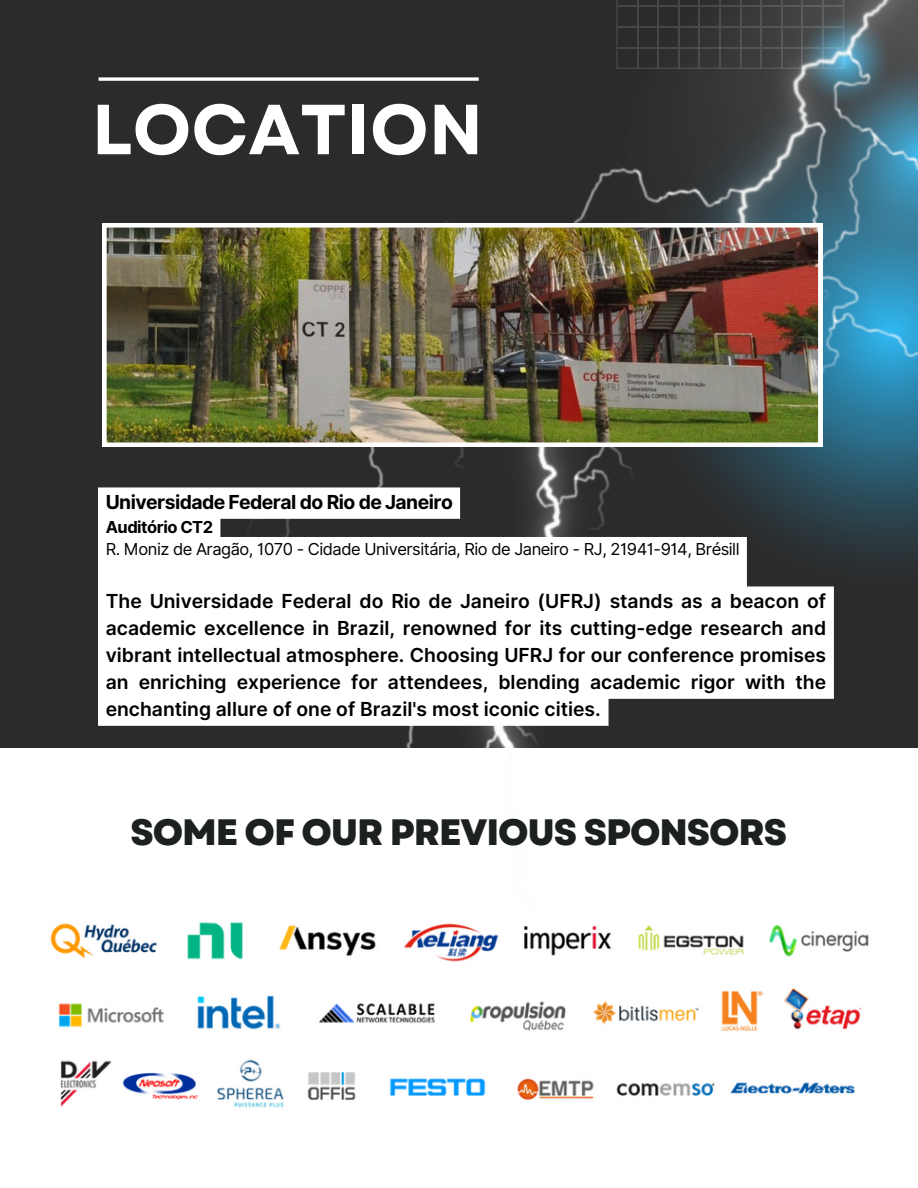
<style>
.page{position:relative;width:918px;height:1188px;background:#fff}
.page>*{position:absolute;margin:0;border:0;box-sizing:border-box;transform-origin:0 0}
.t1{font:700 70.65px "Garet";color:#fff}
.t2{font:800 36.75px "Garet";letter-spacing:-.03em;color:#1c2120}
.t3{font:600 19.35px/27px "Inter";color:#000;text-align:justify}
.t4{font:700 19.35px "Inter";letter-spacing:-.03em;color:#000}
.t5{font:16.5px "Inter";letter-spacing:-.03em;color:#000}
.t6{font:700 16.5px "Inter";letter-spacing:-.03em;color:#000}
</style>
<div class="page">
<div style="left:0;top:0;width:918px;height:748px;background:#2b2b2b"></div>
<img style="left:368px;top:168px;width:550px;height:580px">
<svg style="left:616px;top:0;width:302px;height:250px"></svg>
<hr style="left:617px;top:47px;width:227px;height:1px;background:#fff">
<hr style="left:617px;top:26px;width:227px;height:2px;background:#fff">
<hr style="left:617px;top:6px;width:227px;height:1px;background:#fff">
<hr style="left:822px;top:0;width:2px;height:68px;background:#fff">
<hr style="left:802px;top:0;width:1px;height:68px;background:#fff">
<hr style="left:781px;top:0;width:1px;height:68px;background:#fff">
<hr style="left:760px;top:0;width:2px;height:68px;background:#fff">
<hr style="left:740px;top:0;width:1px;height:68px;background:#fff">
<hr style="left:719px;top:0;width:2px;height:68px;background:#fff">
<hr style="left:699px;top:0;width:1px;height:68px;background:#fff">
<hr style="left:678px;top:0;width:2px;height:68px;background:#fff">
<hr style="left:657px;top:0;width:2px;height:68px;background:#fff">
<hr style="left:637px;top:0;width:1px;height:68px;background:#fff">
<svg style="left:99px;top:77px;width:380px;height:4px;background:#ddd"></svg>
<img style="left:50px;top:922px;width:819px;height:186px">
<svg style="left:98px;top:487px;width:736px;height:239px;fill:#fff"></svg>
<img style="left:102px;top:223px;width:720px;height:224px">
<p class="t1" style="left:92px;top:79px;width:393px">LOCATION</p>
<p class="t4" style="left:106px;top:491px;width:349px">Universidade Federal do Rio de Janeiro</p>
<h1 class="t6" style="left:106px;top:517px;width:109px">Auditório CT2</h1>
<p class="t5" style="left:106px;top:540px;width:635px">R. Moniz de Aragão, 1070 - Cidade Universitária, Rio de Janeiro - RJ, 21941-914, Brésill</p>
<p class="t3" style="left:106px;top:588px;width:722px">The Universidade Federal do Rio de Janeiro (UFRJ) stands as a beacon of academic excellence in Brazil, renowned for its cutting-edge research and vibrant intellectual atmosphere. Choosing UFRJ for our conference promises an enriching experience for attendees, blending academic rigor with the enchanting allure of one of Brazil's most iconic cities.</p>
<h3 class="t2" style="left:131px;top:806px;width:658px">SOME OF OUR PREVIOUS SPONSORS</h3>
</div>
